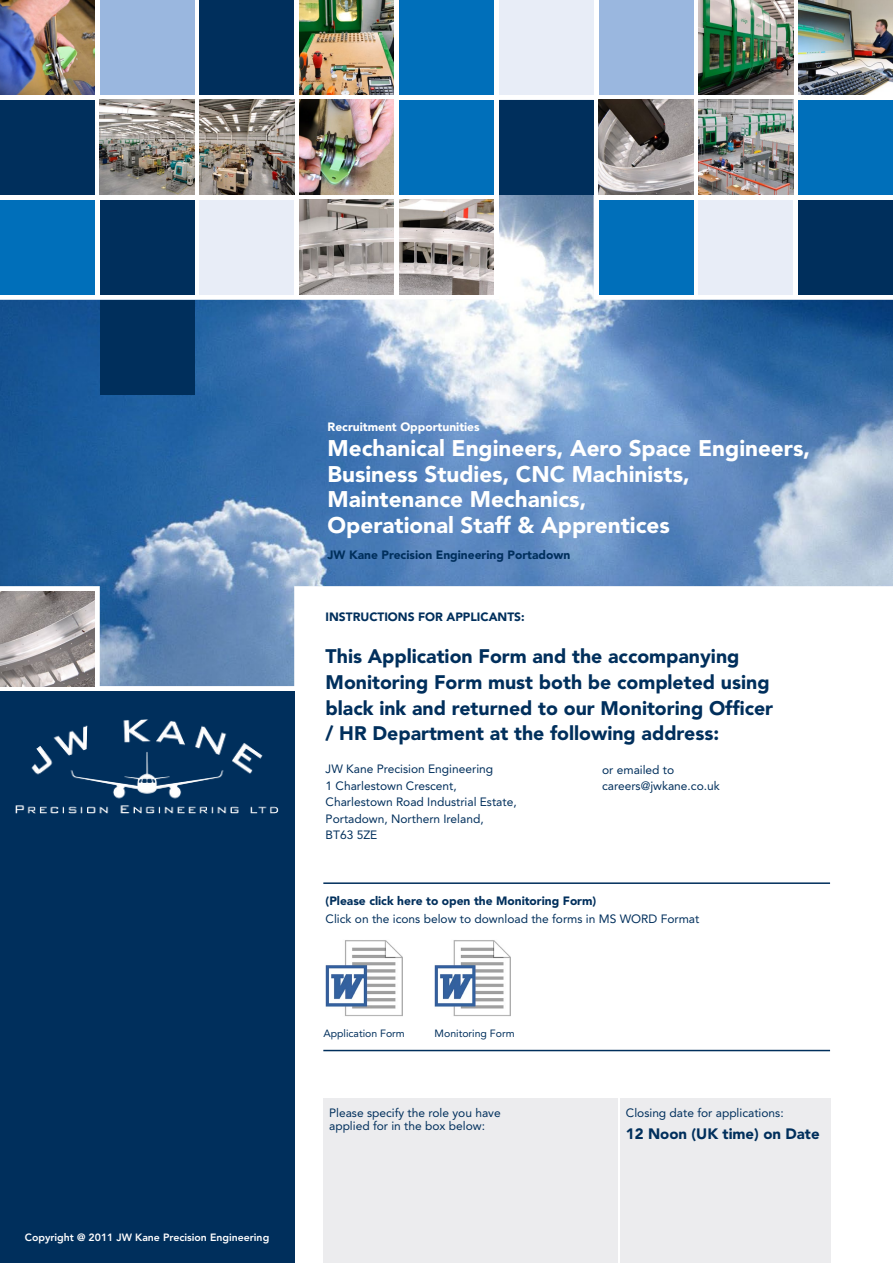
<style>
.page{position:relative;width:893px;height:1263px;background:#fff}
.page>*{position:absolute;margin:0;border:0;box-sizing:border-box;transform-origin:0 0}
.t1{font:900 22.5px/25.5px "Avenir";color:#fff}
.t2{font:900 19.5px/25.5px "Avenir";color:#002f5c}
.t3{font:900 15px "Avenir";color:#002f5c}
.t4{font:12px/16.5px "Avenir";color:#002f5c}
.t5{font:900 12px "Avenir";color:#002f5c}
.t6{font:900 12px "Avenir";color:#fff}
.t7{font:800 10.5px "Avenir";color:#fff}
.t8{font:10.5px "Avenir";color:#002f5c}
</style>
<div class="page">
<div style="left:323px;top:1098px;width:294px;height:165px;background:#ececee"></div>
<div style="left:621px;top:1098px;width:210px;height:165px;background:#ececee"></div>
<img style="left:0;top:100px;width:893px;height:586px">
<img style="left:0;top:0;width:95px;height:95px">
<div style="left:0;top:100px;width:95px;height:95px;background:#002f5c"></div>
<div style="left:0;top:200px;width:95px;height:94px;background:#006fba"></div>
<div style="left:399px;top:0;width:95px;height:95px;background:#006fba"></div>
<div style="left:399px;top:100px;width:95px;height:95px;background:#006fba"></div>
<img style="left:399px;top:200px;width:95px;height:94px">
<div style="left:200px;top:0;width:94px;height:95px;background:#002f5c"></div>
<img style="left:200px;top:100px;width:94px;height:95px">
<div style="left:200px;top:200px;width:94px;height:94px;background:#e8edf7"></div>
<div style="left:599px;top:0;width:94px;height:95px;background:#9ab7df"></div>
<img style="left:599px;top:100px;width:94px;height:95px">
<div style="left:599px;top:200px;width:94px;height:94px;background:#006fba"></div>
<img style="left:798px;top:0;width:95px;height:95px">
<div style="left:798px;top:100px;width:95px;height:95px;background:#006fba"></div>
<div style="left:798px;top:200px;width:95px;height:94px;background:#002f5c"></div>
<div style="left:100px;top:0;width:94px;height:95px;background:#9ab7df"></div>
<div style="left:100px;top:300px;width:94px;height:94px;background:#002f5c"></div>
<img style="left:100px;top:100px;width:94px;height:95px">
<div style="left:100px;top:200px;width:94px;height:94px;background:#002f5c"></div>
<div style="left:499px;top:0;width:95px;height:95px;background:#e8edf7"></div>
<div style="left:499px;top:100px;width:95px;height:95px;background:#002f5c"></div>
<img style="left:299px;top:0;width:95px;height:95px">
<img style="left:299px;top:100px;width:95px;height:95px">
<img style="left:299px;top:200px;width:95px;height:94px">
<img style="left:699px;top:0;width:94px;height:95px">
<img style="left:699px;top:100px;width:94px;height:95px">
<div style="left:699px;top:200px;width:94px;height:94px;background:#e8edf7"></div>
<img style="left:0;top:591px;width:95px;height:95px">
<div style="left:0;top:691px;width:294px;height:572px;background:#002f5c"></div>
<img style="left:16px;top:719px;width:263px;height:94px">
<img style="left:325px;top:940px;width:77px;height:76px">
<img style="left:434px;top:940px;width:77px;height:76px">
<hr style="left:323px;top:882px;width:507px;height:2px;background:#002f5c">
<hr style="left:323px;top:1050px;width:507px;height:1px;background:#002f5c">
<p class="t7" style="left:25px;top:1231px;width:246px">Copyright @ 2011 JW Kane Precision Engineering</p>
<p class="t6" style="left:328px;top:419px;width:154px">Recruitment Opportunities</p>
<h1 class="t1" style="left:328px;top:435px;width:484px">Mechanical Engineers, Aero Space Engineers, Business Studies, CNC Machinists, Maintenance Mechanics,<br>Operational Staff &amp; Apprentices</h1>
<p class="t5" style="left:328px;top:547px;width:244px">JW Kane Precision Engineering Portadown</p>
<p class="t5" style="left:326px;top:610px;width:200px">INSTRUCTIONS FOR APPLICANTS:</p>
<h2 class="t2" style="left:326px;top:644px;width:449px">This Application Form and the accompanying Monitoring Form must both be completed using black ink and returned to our Monitoring Officer / HR Department at the following address:</h2>
<p class="t4" style="left:326px;top:761px;width:193px">JW Kane Precision Engineering<br>1 Charlestown Crescent,<br>Charlestown Road Industrial Estate,<br>Portadown, Northern Ireland,<br>BT63 5ZE</p>
<p class="t4" style="left:602px;top:761px;width:119px">or emailed to careers@jwkane.co.uk</p>
<p class="t5" style="left:326px;top:893px;width:272px">(Please click here to open the Monitoring Form)</p>
<p class="t4" style="left:326px;top:910px;width:375px">Click on the icons below to download the forms in MS WORD Format</p>
<p class="t8" style="left:323px;top:1027px;width:83px">Application Form</p>
<p class="t8" style="left:435px;top:1027px;width:82px">Monitoring Form</p>
<p class="t4" style="left:329px;top:1106px;width:173px;line-height:13.5px">Please specify the role you have applied for in the box below:</p>
<p class="t4" style="left:626px;top:1104px;width:159px">Closing date for applications:</p>
<p class="t3" style="left:626px;top:1125px;width:195px">12 Noon (UK time) on Date</p>
</div>
